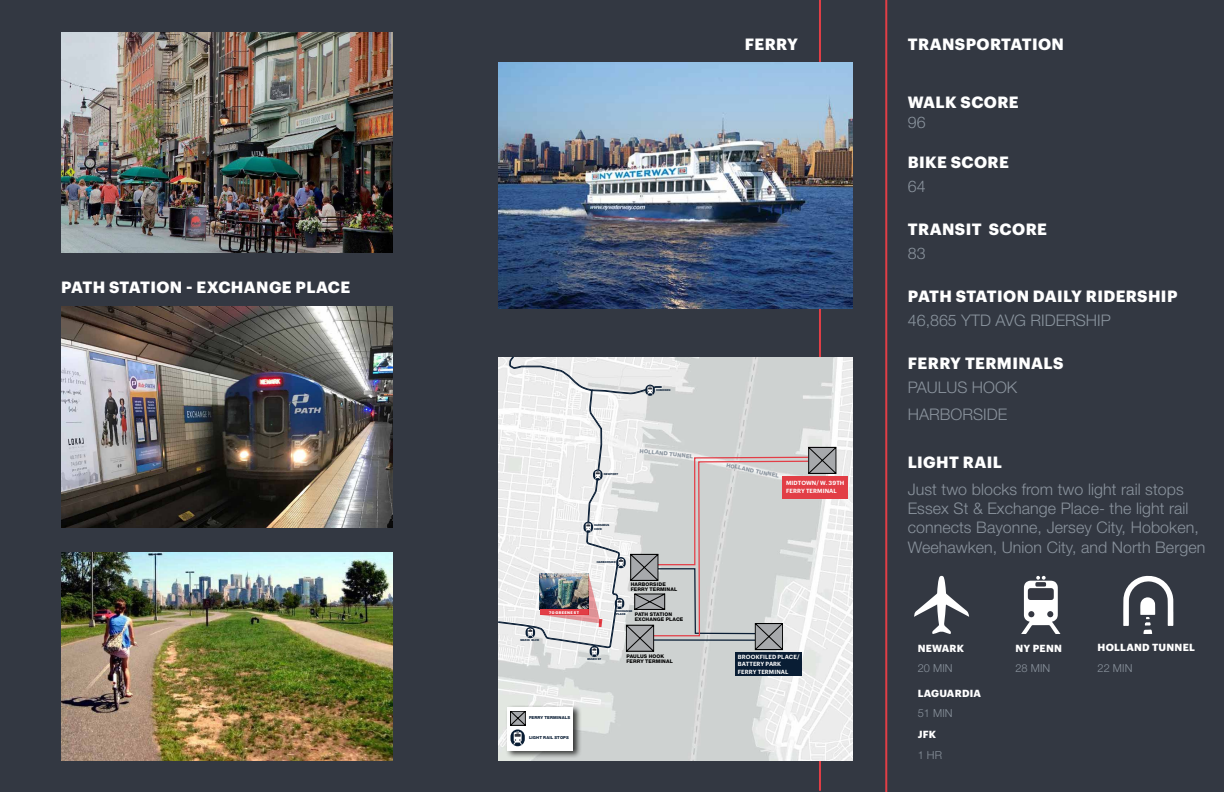
<style>
.page{position:relative;width:1224px;height:792px;background:#333842}
.page>*{position:absolute;margin:0;border:0;box-sizing:border-box;transform-origin:0 0}
.t1{font:300 16px/19.2px "Helvetica Neue";letter-spacing:.005em;color:#8a939d}
.t2{font:700 16px "Graphik";letter-spacing:.025em;color:#fff}
.t3{font:300 16px "Helvetica Neue";color:#8a949e}
.t4{font:300 11px "Helvetica Neue";letter-spacing:.005em;color:#8a939d}
.t5{font:700 10.1px "Graphik";letter-spacing:.025em;color:#fff}
.t6{font:600 5.9px/7.5px "Graphik";letter-spacing:.01em;color:#fff}
.t7{font:800 5.6px "Helvetica Neue LT Std";color:#8a949e}
.t8{font:800 5px/5.2px "Helvetica Neue LT Std";letter-spacing:.02em;color:#000}
.t9{font:800 4.1px "Helvetica Neue LT Std";letter-spacing:.02em;color:#091d34}
.t10{font:700 3.8px "Graphik";letter-spacing:.09em;color:#fff}
.t11{font:800 2.7px/3.5px "Helvetica Neue LT Std";letter-spacing:.025em;color:#091d34}
</style>
<div class="page">
<hr style="left:819px;top:0;width:2px;height:791px;background:#e23e46">
<img style="left:498px;top:358px;width:355px;height:402px">
<div style="left:783px;top:477px;width:65px;height:22px;background:#e23e46"></div>
<hr style="left:885px;top:0;width:2px;height:792px;background:#e23e46">
<img style="left:498px;top:62px;width:355px;height:246px">
<div style="left:736px;top:652px;width:66px;height:24px;background:#091d34"></div>
<img style="left:61px;top:307px;width:332px;height:220px">
<img style="left:61px;top:32px;width:332px;height:221px">
<img style="left:61px;top:552px;width:332px;height:208px">
<div style="left:505px;top:705px;width:77px;height:54px;background:#000;opacity:.75"></div>
<div style="left:508px;top:707px;width:65px;height:44px;background:#fff"></div>
<svg style="left:1123px;top:575px;width:50px;height:59px"></svg>
<svg style="left:914px;top:576px;width:55px;height:58px"></svg>
<svg style="left:1021px;top:576px;width:39px;height:58px"></svg>
<svg style="left:498px;top:356px;width:338px;height:300px;background:#d5d3d4"></svg>
<svg style="left:511px;top:711px;width:15px;height:34px"></svg>
<p class="t2" style="left:61px;top:275px;width:290px">PATH STATION - EXCHANGE PLACE</p>
<p class="t2" style="left:745px;top:31px;width:55px">FERRY</p>
<p class="t11" style="left:656px;top:388px;width:16px">HOBOKEN</p>
<p class="t11" style="left:604px;top:473px;width:16px">NEWPORT</p>
<p class="t7" style="left:640px;top:447px;width:55px;rotate:6deg">HOLLAND TUNNEL</p>
<p class="t11" style="left:594px;top:524px;width:17px">HARSIMUS<br>COVE</p>
<p class="t11" style="left:520px;top:638px;width:20px">MARIN BLVD</p>
<p class="t10" style="left:549px;top:609px;width:31px">70 GREENE ST</p>
<p class="t11" style="left:597px;top:560px;width:21px">HARBORSIDE</p>
<p class="t8" style="left:631px;top:581px;width:48px">HARBORSIDE<br>FERRY TERMINAL</p>
<p class="t11" style="left:587px;top:658px;width:16px">ESSEX ST</p>
<p class="t11" style="left:616px;top:609px;width:18px">EXCHANGE<br>PLACE</p>
<p class="t8" style="left:635px;top:611px;width:50px">PATH STATION<br>EXCHANGE PLACE</p>
<p class="t8" style="left:626px;top:653px;width:48px">PAULUS HOOK<br>FERRY TERMINAL</p>
<p class="t9" style="left:529px;top:715px;width:43px">FERRY TERMINALS</p>
<p class="t9" style="left:529px;top:735px;width:41px">LIGHT RAIL STOPS</p>
<p class="t7" style="left:727px;top:461px;width:55px;rotate:12deg">HOLLAND TUNNEL</p>
<p class="t6" style="left:786px;top:478px;width:60px;line-height:8px">MIDTOWN/ W. 39TH<br>FERRY TERMINAL</p>
<p class="t6" style="left:738px;top:653px;width:63px">BROOKFILED PLACE/<br>BATTERY PARK<br>FERRY TERMINAL</p>
<p class="t2" style="left:908px;top:31px;width:158px">TRANSPORTATION</p>
<p class="t2" style="left:908px;top:90px;width:112px">WALK SCORE</p>
<p class="t1" style="left:908px;top:112px;width:19px">96</p>
<p class="t2" style="left:908px;top:150px;width:102px">BIKE SCORE</p>
<p class="t1" style="left:908px;top:176px;width:19px">64</p>
<p class="t2" style="left:908px;top:217px;width:141px">TRANSIT SCORE</p>
<p class="t1" style="left:908px;top:243px;width:19px">83</p>
<p class="t2" style="left:908px;top:284px;width:271px">PATH STATION DAILY RIDERSHIP</p>
<p class="t3" style="left:908px;top:308px;width:204px">46,865 YTD AVG RIDERSHIP</p>
<p class="t2" style="left:908px;top:351px;width:157px">FERRY TERMINALS</p>
<p class="t1" style="left:908px;top:373px;width:111px;line-height:27px">PAULUS HOOK<br>HARBORSIDE</p>
<p class="t2" style="left:908px;top:450px;width:96px">LIGHT RAIL</p>
<p class="t1" style="left:908px;top:479px;width:299px">Just two blocks from two light rail stops Essex St &amp; Exchange Place- the light rail connects Bayonne, Jersey City, Hoboken, Weehawken, Union City, and North Bergen</p>
<p class="t5" style="left:918px;top:640px;width:48px">NEWARK</p>
<p class="t4" style="left:918px;top:659px;width:36px">20 MIN</p>
<p class="t5" style="left:918px;top:685px;width:65px">LAGUARDIA</p>
<p class="t4" style="left:918px;top:704px;width:36px">51 MIN</p>
<p class="t5" style="left:918px;top:727px;width:20px">JFK</p>
<p class="t4" style="left:918px;top:746px;width:26px">1 HR</p>
<p class="t5" style="left:1015px;top:640px;width:48px">NY PENN</p>
<p class="t4" style="left:1015px;top:659px;width:36px">28 MIN</p>
<p class="t5" style="left:1098px;top:640px;width:99px">HOLLAND TUNNEL</p>
<p class="t4" style="left:1098px;top:659px;width:36px">22 MIN</p>
</div>
